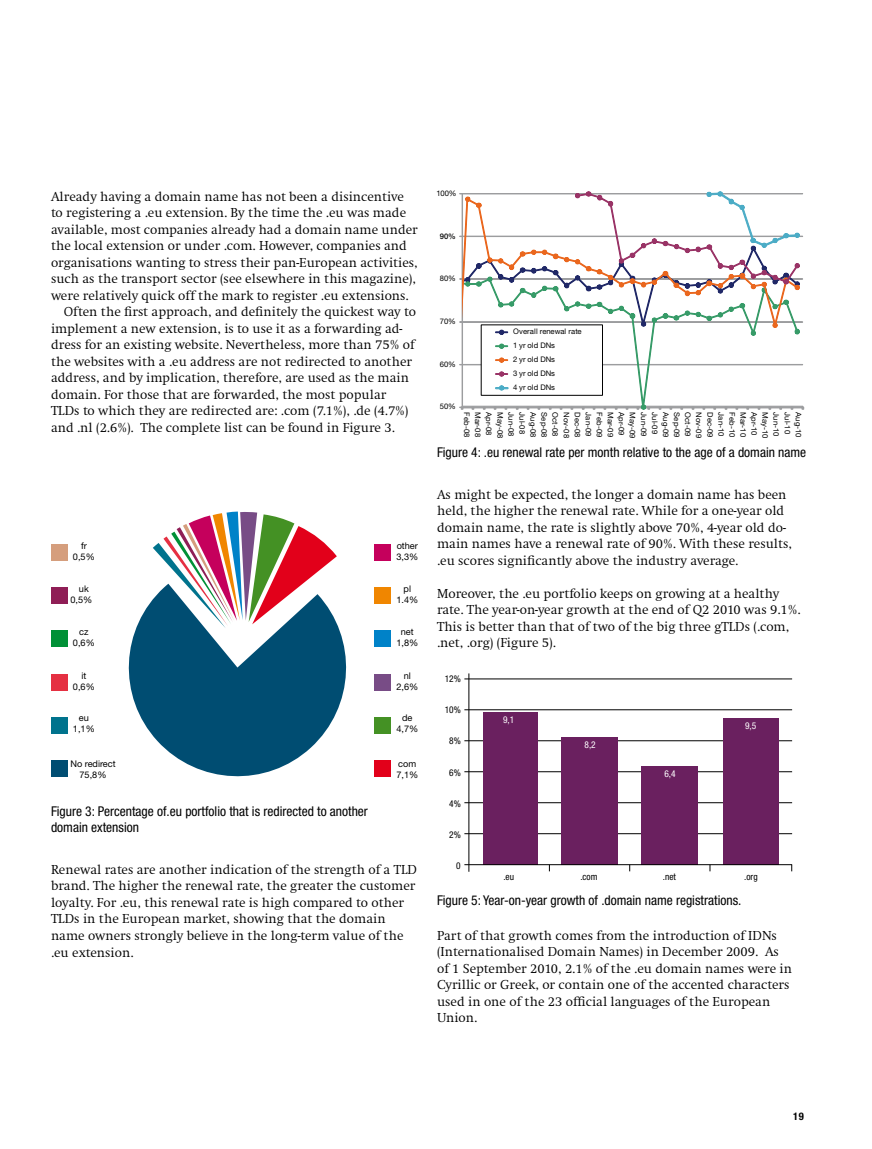
<style>
.page{position:relative;width:872px;height:1149px;background:#fff}
.page>*{position:absolute;margin:0;border:0;box-sizing:border-box;transform-origin:0 0}
.t1{font:300 13.5px/16.5px "Swift EF";color:#000}
.t2{font:condensed 13.5px/16.2px "Helvetica Neue";color:#000}
.t3{font:700 condensed 10.5px "Helvetica Neue";color:#000}
.t4{font:condensed 9.3px "Helvetica Neue";color:#000}
.t5{font:condensed 9.3px "Helvetica Neue";color:#fff}
.t6{font:9.15px/10.9px "Helvetica Neue";color:#000;text-align:center}
.t7{font:7.65px/14px "Helvetica Neue";color:#000}
.t8{font:500 7.65px "Helvetica Neue";color:#000}
</style>
<div class="page">
<svg style="left:128px;top:599px;width:219px;height:178px;fill:#004d72"></svg>
<svg style="left:153px;top:511px;width:184px;height:117px"></svg>
<div style="left:51px;top:544px;width:16px;height:16px;background:#d59e7d"></div>
<div style="left:51px;top:587px;width:16px;height:16px;background:#8f1e56"></div>
<div style="left:51px;top:630px;width:16px;height:16px;background:#009036"></div>
<div style="left:51px;top:674px;width:16px;height:16px;background:#e53042"></div>
<div style="left:51px;top:717px;width:16px;height:16px;background:#00738d"></div>
<div style="left:51px;top:760px;width:16px;height:16px;background:#004d72"></div>
<div style="left:374px;top:544px;width:16px;height:16px;background:#c5005c"></div>
<div style="left:374px;top:587px;width:16px;height:16px;background:#f08600"></div>
<div style="left:374px;top:630px;width:16px;height:16px;background:#0082c8"></div>
<div style="left:374px;top:674px;width:16px;height:16px;background:#784c86"></div>
<div style="left:374px;top:717px;width:16px;height:16px;background:#449124"></div>
<div style="left:374px;top:760px;width:16px;height:16px;background:#e2001a"></div>
<hr style="left:464px;top:709px;width:328px;height:1px;background:#000">
<hr style="left:464px;top:740px;width:328px;height:1px;background:#000">
<hr style="left:464px;top:771px;width:328px;height:1px;background:#000">
<hr style="left:464px;top:802px;width:328px;height:1px;background:#000">
<hr style="left:464px;top:833px;width:328px;height:1px;background:#000">
<hr style="left:468px;top:673px;width:1px;height:198px;background:#000">
<div style="left:483px;top:711px;width:54px;height:153px;background:#6a205f"></div>
<div style="left:561px;top:737px;width:56px;height:127px;background:#6a205f"></div>
<div style="left:641px;top:766px;width:57px;height:98px;background:#6a205f"></div>
<div style="left:723px;top:718px;width:55px;height:146px;background:#6a205f"></div>
<hr style="left:464px;top:864px;width:328px;height:1px;background:#000">
<hr style="left:464px;top:678px;width:328px;height:1px;background:#000">
<hr style="left:462px;top:364px;width:341px;height:1px;background:#9c9d9f">
<hr style="left:462px;top:406px;width:341px;height:2px;background:#9c9d9f">
<svg style="left:635px;top:407px;width:17px;height:3px"></svg>
<svg style="left:462px;top:350px;width:336px;height:57px"></svg>
<svg style="left:459px;top:191px;width:344px;height:159px"></svg>
<p class="t1" style="left:51px;top:188px;width:354px">Already having a domain name has not been a disincentive</p>
<p class="t1" style="left:51px;top:204px;width:356px">to registering a .eu extension. By the time the .eu was made</p>
<p class="t1" style="left:51px;top:221px;width:368px">available, most companies already had a domain name under</p>
<p class="t1" style="left:51px;top:237px;width:357px">the local extension or under .com. However, companies and</p>
<p class="t1" style="left:51px;top:254px;width:368px">organisations wanting to stress their pan-European activities,</p>
<p class="t1" style="left:51px;top:270px;width:366px">such as the transport sector (see elsewhere in this magazine),</p>
<p class="t1" style="left:51px;top:287px;width:359px">were relatively quick off the mark to register .eu extensions.</p>
<p class="t1" style="left:64px;top:303px;width:354px">Often the first approach, and definitely the quickest way to</p>
<p class="t1" style="left:51px;top:320px;width:353px">implement a new extension, is to use it as a forwarding ad-</p>
<p class="t1" style="left:51px;top:336px;width:365px">dress for an existing website. Nevertheless, more than 75% of</p>
<p class="t1" style="left:51px;top:353px;width:362px">the websites with a .eu address are not redirected to another</p>
<p class="t1" style="left:51px;top:369px;width:359px">address, and by implication, therefore, are used as the main</p>
<p class="t1" style="left:51px;top:386px;width:337px">domain. For those that are forwarded, the most popular</p>
<p class="t1" style="left:51px;top:402px;width:359px">TLDs to which they are redirected are: .com (7.1%), .de (4.7%)</p>
<p class="t1" style="left:51px;top:419px;width:345px">and .nl (2.6%). The complete list can be found in Figure 3.</p>
<p class="t6" style="left:73px;top:540px;width:23px">fr<br>0,5%</p>
<p class="t6" style="left:396px;top:540px;width:23px;text-align:left">other<br>3,3%</p>
<p class="t6" style="left:70px;top:583px;width:23px">uk<br>0,5%</p>
<p class="t6" style="left:396px;top:583px;width:23px">pl<br>1.4%</p>
<p class="t6" style="left:73px;top:626px;width:23px">cz<br>0,6%</p>
<p class="t6" style="left:73px;top:669px;width:23px">it<br>0,6%</p>
<p class="t6" style="left:73px;top:712px;width:23px">eu<br>1,1%</p>
<p class="t6" style="left:70px;top:757px;width:47px">No redirect<br>75,8%</p>
<p class="t6" style="left:396px;top:626px;width:23px">net<br>1,8%</p>
<p class="t6" style="left:396px;top:669px;width:23px">nl<br>2,6%</p>
<p class="t6" style="left:396px;top:712px;width:23px">de<br>4,7%</p>
<p class="t6" style="left:396px;top:757px;width:23px;text-align:left">com<br>7,1%</p>
<p class="t2" style="left:51px;top:802px;width:318px">Figure 3: Percentage of.eu portfolio that is redirected to another domain extension</p>
<p class="t1" style="left:51px;top:861px;width:367px">Renewal rates are another indication of the strength of a TLD brand. The higher the renewal rate, the greater the customer loyalty. For .eu, this renewal rate is high compared to other TLDs in the European market, showing that the domain name owners strongly believe in the long-term value of the .eu extension.</p>
<p class="t7" style="left:436px;top:186px;width:22px">100%</p>
<p class="t8" style="left:440px;top:231px;width:18px">90%</p>
<p class="t7" style="left:440px;top:271px;width:18px">80%</p>
<p class="t7" style="left:440px;top:314px;width:18px">70%</p>
<p class="t7" style="left:440px;top:357px;width:18px">60%</p>
<p class="t7" style="left:440px;top:399px;width:18px">50%</p>
<p class="t7" style="left:513px;top:324px;width:70px">Overall renewal rate<br>1 yr old DNs<br>2 yr old DNs<br>3 yr old DNs<br>4 yr old DNs</p>
<p class="t7" style="left:496px;top:412px;width:25px;rotate:90deg">Apr-08</p>
<p class="t7" style="left:507px;top:412px;width:28px;rotate:90deg">May-08</p>
<p class="t7" style="left:518px;top:412px;width:26px;rotate:90deg">Jun-08</p>
<p class="t7" style="left:529px;top:412px;width:23px;rotate:90deg">Jul-08</p>
<p class="t7" style="left:540px;top:412px;width:27px;rotate:90deg">Aug-08</p>
<p class="t7" style="left:551px;top:412px;width:27px;rotate:90deg">Sep-08</p>
<p class="t7" style="left:562px;top:412px;width:25px;rotate:90deg">Oct-08</p>
<p class="t7" style="left:573px;top:412px;width:27px;rotate:90deg">Nov-08</p>
<p class="t7" style="left:584px;top:412px;width:27px;rotate:90deg">Dec-08</p>
<p class="t7" style="left:595px;top:412px;width:25px;rotate:90deg">Jan-09</p>
<p class="t7" style="left:606px;top:412px;width:26px;rotate:90deg">Feb-09</p>
<p class="t7" style="left:628px;top:412px;width:25px;rotate:90deg">Apr-09</p>
<p class="t7" style="left:640px;top:412px;width:28px;rotate:90deg">May-09</p>
<p class="t7" style="left:651px;top:412px;width:26px;rotate:90deg">Jun-09</p>
<p class="t7" style="left:662px;top:412px;width:23px;rotate:90deg">Jul-09</p>
<p class="t7" style="left:673px;top:412px;width:27px;rotate:90deg">Aug-09</p>
<p class="t7" style="left:684px;top:412px;width:27px;rotate:90deg">Sep-09</p>
<p class="t7" style="left:695px;top:412px;width:25px;rotate:90deg">Oct-09</p>
<p class="t7" style="left:706px;top:412px;width:27px;rotate:90deg">Nov-09</p>
<p class="t7" style="left:717px;top:412px;width:27px;rotate:90deg">Dec-09</p>
<p class="t7" style="left:728px;top:412px;width:25px;rotate:90deg">Jan-10</p>
<p class="t7" style="left:739px;top:412px;width:26px;rotate:90deg">Feb-10</p>
<p class="t7" style="left:761px;top:412px;width:25px;rotate:90deg">Apr-10</p>
<p class="t7" style="left:772px;top:412px;width:28px;rotate:90deg">May-10</p>
<p class="t7" style="left:783px;top:412px;width:26px;rotate:90deg">Jun-10</p>
<p class="t7" style="left:794px;top:412px;width:23px;rotate:90deg">Jul-10</p>
<p class="t7" style="left:805px;top:412px;width:27px;rotate:90deg">Aug-10</p>
<p class="t7" style="left:483px;top:412px;width:26px;line-height:11.1px;rotate:90deg">Mar-08<br>Feb-08</p>
<p class="t7" style="left:617px;top:412px;width:26px;rotate:90deg">Mar-09</p>
<p class="t7" style="left:750px;top:412px;width:26px;rotate:90deg">Mar-10</p>
<p class="t2" style="left:437px;top:444px;width:371px">Figure 4: .eu renewal rate per month relative to the age of a domain name</p>
<p class="t1" style="left:437px;top:486px;width:356px">As might be expected, the longer a domain name has been held, the higher the renewal rate. While for a one-year old domain name, the rate is slightly above 70%, 4-year old do&shy;main names have a renewal rate of 90%. With these results, .eu scores significantly above the industry average.</p>
<p class="t1" style="left:437px;top:585px;width:365px">Moreover, the .eu portfolio keeps on growing at a healthy rate. The year-on-year growth at the end of Q2 2010 was 9.1%.<br>This is better than that of two of the big three gTLDs (.com, .net, .org) (Figure 5).</p>
<p class="t4" style="left:445px;top:673px;width:18px">12%</p>
<p class="t4" style="left:445px;top:704px;width:18px">10%</p>
<p class="t4" style="left:449px;top:735px;width:13px">8%</p>
<p class="t4" style="left:449px;top:766px;width:13px">6%</p>
<p class="t4" style="left:449px;top:797px;width:13px">4%</p>
<p class="t4" style="left:449px;top:828px;width:13px">2%</p>
<p class="t4" style="left:456px;top:859px;width:6px">0</p>
<p class="t5" style="left:503px;top:714px;width:13px">9,1</p>
<p class="t5" style="left:584px;top:739px;width:13px">8,2</p>
<p class="t5" style="left:664px;top:767px;width:13px">6,4</p>
<p class="t5" style="left:745px;top:720px;width:13px">9,5</p>
<p class="t4" style="left:503px;top:871px;width:12px">.eu</p>
<p class="t4" style="left:580px;top:871px;width:19px">.com</p>
<p class="t4" style="left:663px;top:871px;width:15px">.net</p>
<p class="t4" style="left:744px;top:871px;width:15px">.org</p>
<p class="t2" style="left:437px;top:892px;width:306px">Figure 5: Year-on-year growth of .domain name registrations.</p>
<p class="t1" style="left:437px;top:926px;width:356px">Part of that growth comes from the introduction of IDNs (Internationalised Domain Names) in December 2009. As of 1 September 2010, 2.1% of the .eu domain names were in Cyrillic or Greek, or contain one of the accented characters used in one of the 23 official languages of the European Union.</p>
<p class="t3" style="left:793px;top:1109px;width:12px">19</p>
</div>
